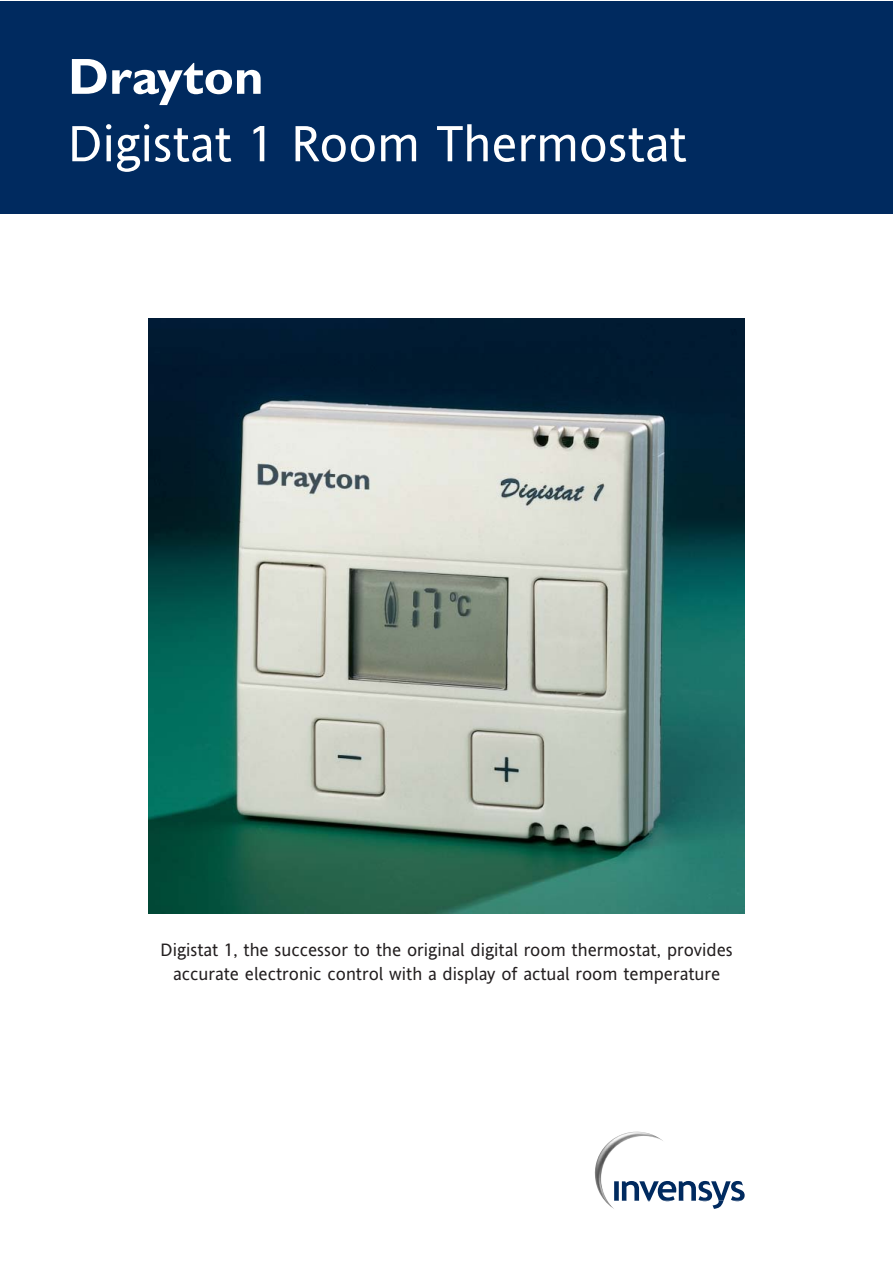
<style>
.page{position:relative;width:893px;height:1263px;background:#fff}
.page>*{position:absolute;margin:0;border:0;box-sizing:border-box;transform-origin:0 0}
.t1{font:51px "Invensys Andale";color:#fff}
.t2{font:700 51px "Gill Sans";color:#fff}
.t3{font:18px/24px "Invensys Andale";color:#231f20;text-align:center}
</style>
<div class="page">
<div style="left:0;top:2px;width:892px;height:212px;background:#002a5f"></div>
<img style="left:149px;top:318px;width:595px;height:596px">
<img style="left:595px;top:1132px;width:68px;height:77px">
<svg style="left:614px;top:1181px;width:130px;height:28px"></svg>
<h1 class="t2" style="left:68px;top:59px;width:197px">Drayton</h1>
<h1 class="t1" style="left:68px;top:125px;width:620px">Digistat 1 Room Thermostat</h1>
<p class="t3" style="left:160px;top:940px;width:573px">Digistat 1, the successor to the original digital room thermostat, provides accurate electronic control with a display of actual room temperature</p>
</div>
